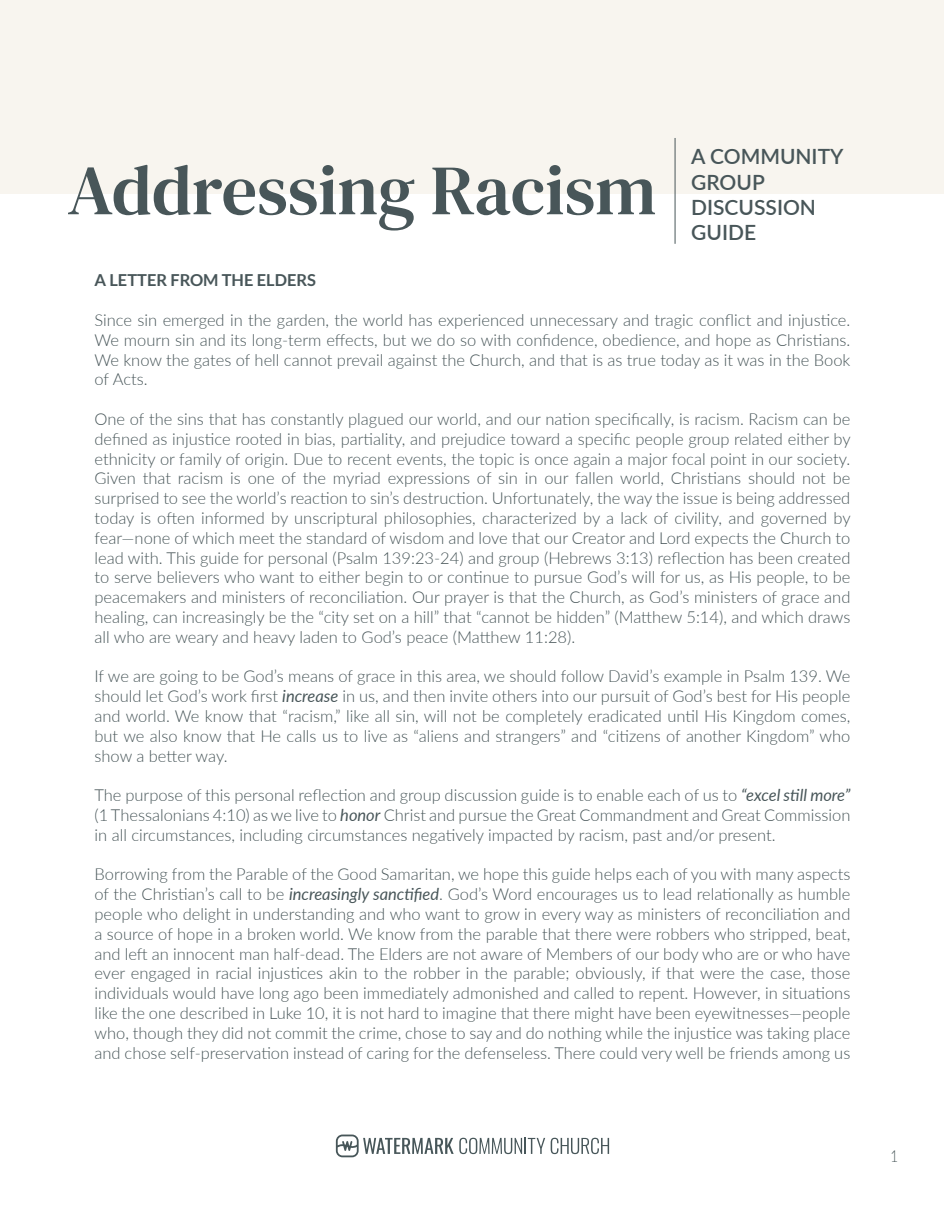
<style>
.page{position:relative;width:945px;height:1215px;background:#fff}
.page>*{position:absolute;margin:0;border:0;box-sizing:border-box;transform-origin:0 0}
.t1{font:70.5px "DM Serif Text";color:#485659}
.t2{font:600 21px "Lato";color:#485659}
.t3{font:300 16.5px/19.8px "Lato";color:#485659;text-align:justify}
.t4{font:700 16.5px "Lato";color:#485659}
.t5{font:300 16.5px "Lato";color:#485659;scale:.8 1}
.s1{font-weight:400;font-style:italic}
</style>
<div class="page">
<div style="left:1px;top:0;width:943px;height:194px;background:#f8f5ef"></div>
<hr style="left:675px;top:138px;width:1px;height:106px;background:#485659">
<svg style="left:336px;top:1135px;width:209px;height:22px"></svg>
<svg style="left:551px;top:1138px;width:58px;height:16px"></svg>
<p class="t1" style="left:68px;top:150px;width:590px">Addressing Racism</p>
<p class="t2" style="left:691px;top:141px;width:154px">A COMMUNITY</p>
<p class="t2" style="left:691px;top:167px;width:75px">GROUP</p>
<p class="t2" style="left:691px;top:192px;width:126px">DISCUSSION</p>
<p class="t2" style="left:691px;top:217px;width:66px">GUIDE</p>
<p class="t4" style="left:94px;top:271px;width:223px">A LETTER FROM THE ELDERS</p>
<p class="t3" style="left:94px;top:310px;width:757px">Since sin emerged in the garden, the world has experienced unnecessary and tragic conflict and injustice.<br>We mourn sin and its long-term effects, but we do so with confidence, obedience, and hope as Christians.<br>We know the gates of hell cannot prevail against the Church, and that is as true today as it was in the Book of Acts.</p>
<p class="t3" style="left:94px;top:409px;width:758px">One of the sins that has constantly plagued our world, and our nation specifically, is racism. Racism can be defined as injustice rooted in bias, partiality, and prejudice toward a specific people group related either by ethnicity or family of origin. Due to recent events, the topic is once again a major focal point in our society.<br>Given that racism is one of the myriad expressions of sin in our fallen world, Christians should not be surprised to see the world’s reaction to sin’s destruction. Unfortunately, the way the issue is being addressed today is often informed by unscriptural philosophies, characterized by a lack of civility, and governed by fear—none of which meet the standard of wisdom and love that our Creator and Lord expects the Church to lead with. This guide for personal (Psalm 139:23-24) and group (Hebrews 3:13) reflection has been created to serve believers who want to either begin to or continue to pursue God’s will for us, as His people, to be peacemakers and ministers of reconciliation. Our prayer is that the Church, as God’s ministers of grace and healing, can increasingly be the “city set on a hill” that “cannot be hidden” (Matthew 5:14), and which draws all who are weary and heavy laden to God’s peace (Matthew 11:28).</p>
<p class="t3" style="left:94px;top:666px;width:757px">If we are going to be God’s means of grace in this area, we should follow David’s example in Psalm 139. We should let God’s work first <span class="s1">increase</span> in us, and then invite others into our pursuit of God’s best for His people and world. We know that “racism,” like all sin, will not be completely eradicated until His Kingdom comes, but we also know that He calls us to live as “aliens and strangers” and “citizens of another Kingdom” who show a better way.</p>
<p class="t3" style="left:94px;top:785px;width:757px">The purpose of this personal reflection and group discussion guide is to enable each of us to <span class="s1">“excel still more” </span>(1 Thessalonians 4:10) as we live to <span class="s1">honor</span> Christ and pursue the Great Commandment and Great Commission in all circumstances, including circumstances negatively impacted by racism, past and/or present.</p>
<p class="t3" style="left:94px;top:864px;width:757px">Borrowing from the Parable of the Good Samaritan, we hope this guide helps each of you with many aspects of the Christian’s call to be <span class="s1">increasingly sanctified</span>. God’s Word encourages us to lead relationally as humble people who delight in understanding and who want to grow in every way as ministers of reconciliation and a source of hope in a broken world. We know from the parable that there were robbers who stripped, beat, and left an innocent man half-dead. The Elders are not aware of Members of our body who are or who have ever engaged in racial injustices akin to the robber in the parable; obviously, if that were the case, those individuals would have long ago been immediately admonished and called to repent. However, in situations like the one described in Luke 10, it is not hard to imagine that there might have been eyewitnesses—people who, though they did not commit the crime, chose to say and do nothing while the injustice was taking place and chose self-preservation instead of caring for the defenseless. There could very well be friends among us</p>
<p class="t5" style="left:890px;top:1144px;width:11px">1</p>
</div>
